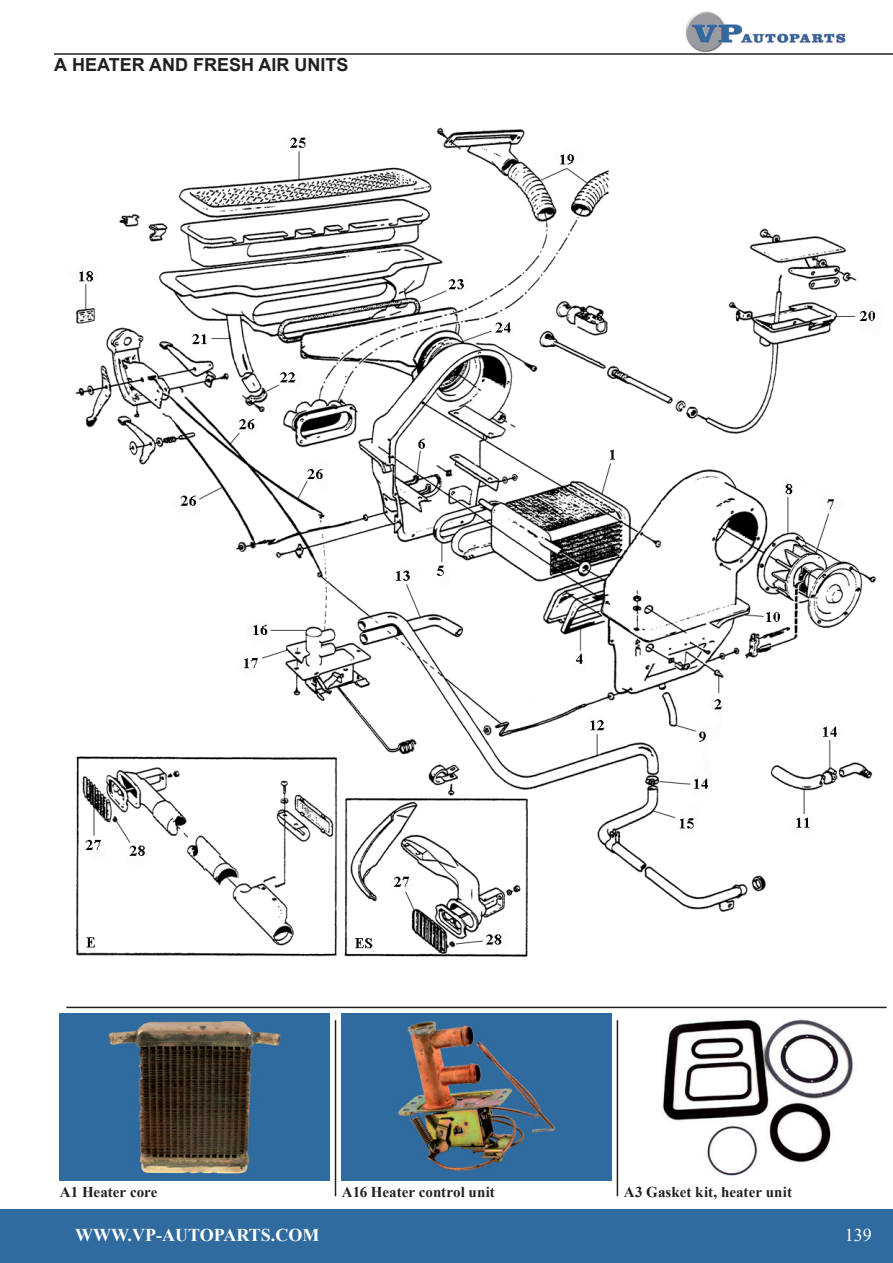
<style>
.page{position:relative;width:893px;height:1263px;background:#fff}
.page>*{position:absolute;margin:0;border:0;box-sizing:border-box;transform-origin:0 0}
.t1{font:700 18px "Arial";color:#231f20}
.t2{font:700 18px "Times New Roman";color:#fff}
.t3{font:18px "Times New Roman";color:#fff}
.t4{font:700 15px "Times New Roman";color:#231f20}
</style>
<div class="page">
<div style="left:0;top:1209px;width:893px;height:54px;background:#2f6b9f"></div>
<hr style="left:54px;top:53px;width:839px;height:2px;background:#231f20">
<img style="left:685px;top:11px;width:161px;height:41px">
<hr style="left:66px;top:1007px;width:821px;height:1px;background:#231f20">
<hr style="left:335px;top:1020px;width:1px;height:176px;background:#231f20">
<hr style="left:617px;top:1020px;width:1px;height:176px;background:#231f20">
<img style="left:663px;top:1019px;width:190px;height:157px">
<img style="left:342px;top:1014px;width:269px;height:167px">
<img style="left:60px;top:1014px;width:269px;height:167px">
<img style="left:75px;top:127px;width:801px;height:830px">
<p class="t1" style="left:54px;top:52px;width:296px">A HEATER AND FRESH AIR UNITS</p>
<p class="t4" style="left:60px;top:1181px;width:99px">A1 Heater core</p>
<p class="t4" style="left:342px;top:1181px;width:155px">A16 Heater control unit</p>
<p class="t4" style="left:624px;top:1181px;width:170px">A3 Gasket kit, heater unit</p>
<p class="t2" style="left:75px;top:1222px;width:246px">WWW.VP-AUTOPARTS.COM</p>
<p class="t3" style="left:845px;top:1223px;width:28px">139</p>
</div>
